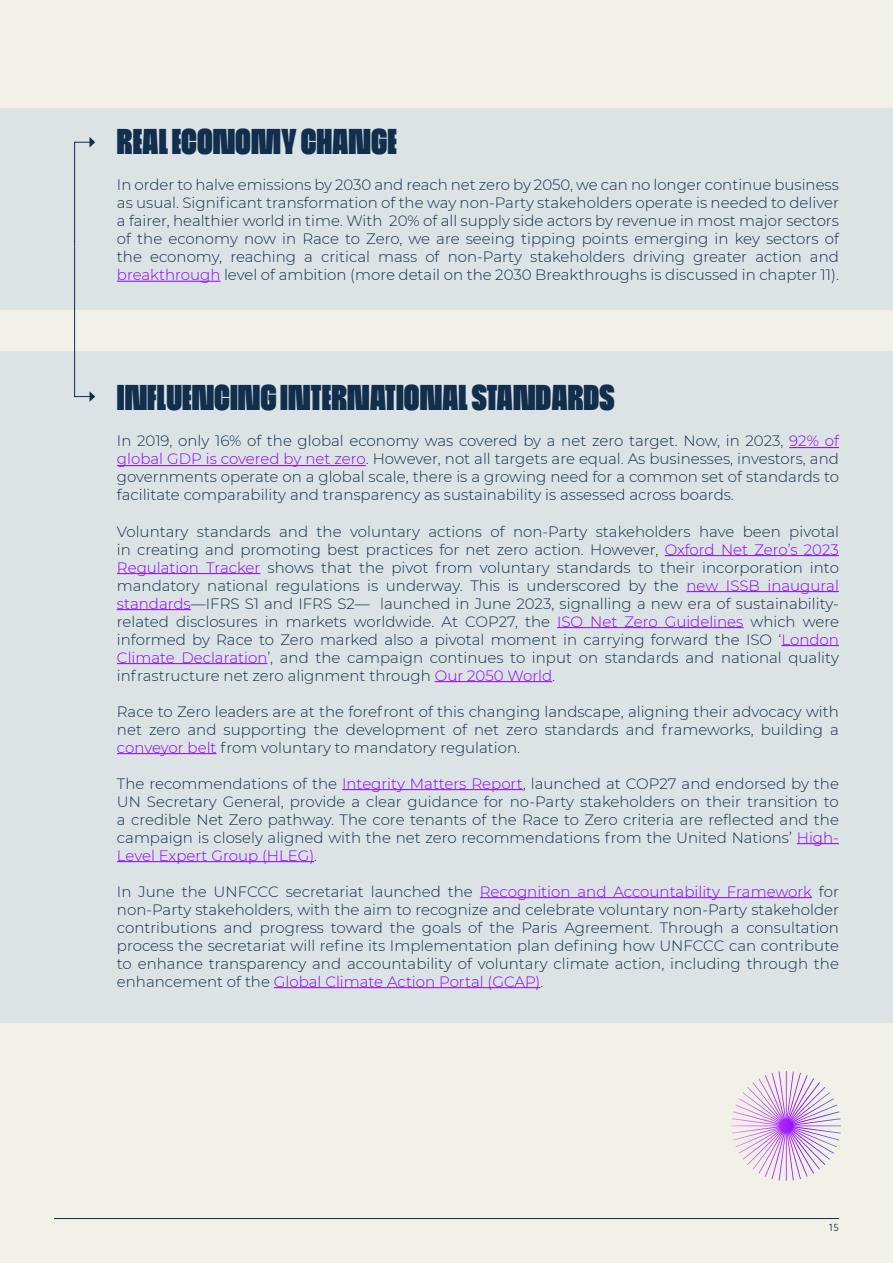
<style>
.page{position:relative;width:893px;height:1263px;background:#f2f1e8}
.page>*{position:absolute;margin:0;border:0;box-sizing:border-box;transform-origin:0 0}
.t1{font:36px "Cinderblock 50";color:#122e4d}
.t2{font:300 15px/18px "Montserrat";color:#122e4d;text-align:justify}
.t3{font:10.5px "Atten New";color:#112e4d}
.s1{color:#8900ff}
</style>
<div class="page">
<hr style="left:54px;top:1218px;width:785px;height:1px;background:#112e4d">
<div style="left:0;top:108px;width:893px;height:202px;background:#dce3e5"></div>
<div style="left:0;top:351px;width:893px;height:672px;background:#dce3e5"></div>
<hr style="left:117px;top:281px;width:103px;height:1px;background:#8900ff">
<hr style="left:789px;top:447px;width:50px;height:1px;background:#8900ff">
<hr style="left:117px;top:465px;width:249px;height:1px;background:#8900ff">
<hr style="left:665px;top:555px;width:174px;height:1px;background:#8900ff">
<hr style="left:117px;top:573px;width:143px;height:1px;background:#8900ff">
<hr style="left:686px;top:591px;width:153px;height:1px;background:#8900ff">
<hr style="left:117px;top:609px;width:74px;height:1px;background:#8900ff">
<hr style="left:557px;top:627px;width:186px;height:1px;background:#8900ff">
<hr style="left:781px;top:645px;width:58px;height:1px;background:#8900ff">
<hr style="left:117px;top:663px;width:150px;height:1px;background:#8900ff">
<hr style="left:435px;top:681px;width:117px;height:1px;background:#8900ff">
<hr style="left:117px;top:753px;width:99px;height:1px;background:#8900ff">
<hr style="left:342px;top:789px;width:181px;height:1px;background:#8900ff">
<hr style="left:797px;top:843px;width:42px;height:1px;background:#8900ff">
<hr style="left:117px;top:861px;width:197px;height:1px;background:#8900ff">
<hr style="left:480px;top:897px;width:332px;height:1px;background:#8900ff">
<hr style="left:274px;top:987px;width:266px;height:1px;background:#8900ff">
<svg style="left:74px;top:137px;width:21px;height:265px"></svg>
<p class="t1" style="left:117px;top:122px;width:282px">REAL ECONOMY CHANGE</p>
<p class="t2" style="left:117px;top:175px;width:724px">In order to halve emissions by 2030 and reach net zero by 2050, we can no longer continue business as usual. Significant transformation of the way non-Party stakeholders operate is needed to deliver a fairer, healthier world in time. With 20% of all supply side actors by revenue in most major sectors of the economy now in Race to Zero, we are seeing tipping points emerging in key sectors of the economy, reaching a critical mass of non-Party stakeholders driving greater action and <span class="s1">breakthrough</span> level of ambition (more detail on the 2030 Breakthroughs is discussed in chapter 11).</p>
<p class="t1" style="left:117px;top:378px;width:500px">INFLUENCING INTERNATIONAL STANDARDS</p>
<p class="t2" style="left:117px;top:432px;width:723px">In 2019, only 16% of the global economy was covered by a net zero target. Now, in 2023, <span class="s1">92% of global GDP is covered by net zero</span>. However, not all targets are equal. As businesses, investors, and governments operate on a global scale, there is a growing need for a common set of standards to facilitate comparability and transparency as sustainability is assessed across boards.</p>
<p class="t2" style="left:117px;top:522px;width:723px">Voluntary standards and the voluntary actions of non-Party stakeholders have been pivotal in creating and promoting best practices for net zero action. However, <span class="s1">Oxford Net Zero’s 2023<br>Regulation Tracker</span> shows that the pivot from voluntary standards to their incorporation into mandatory national regulations is underway. This is underscored by the <span class="s1">new ISSB inaugural standards</span>—IFRS S1 and IFRS S2— launched in June 2023, signalling a new era of sustainability&shy;related disclosures in markets worldwide. At COP27, the <span class="s1">ISO Net Zero Guidelines</span> which were informed by Race to Zero marked also a pivotal moment in carrying forward the ISO ‘<span class="s1">London Climate Declaration</span>’, and the campaign continues to input on standards and national quality infrastructure net zero alignment through <span class="s1">Our 2050 World</span>.</p>
<p class="t2" style="left:117px;top:702px;width:724px">Race to Zero leaders are at the forefront of this changing landscape, aligning their advocacy with net zero and supporting the development of net zero standards and frameworks, building a <span class="s1">conveyor belt</span> from voluntary to mandatory regulation.</p>
<p class="t2" style="left:117px;top:774px;width:723px">The recommendations of the <span class="s1">Integrity Matters Report</span>, launched at COP27 and endorsed by the UN Secretary General, provide a clear guidance for no-Party stakeholders on their transition to a credible Net Zero pathway. The core tenants of the Race to Zero criteria are reflected and the campaign is closely aligned with the net zero recommendations from the United Nations’ <span class="s1">High-Level Expert Group (HLEG)</span>.</p>
<p class="t2" style="left:117px;top:882px;width:724px">In June the UNFCCC secretariat launched the <span class="s1">Recognition and Accountability Framework</span> for non-Party stakeholders, with the aim to recognize and celebrate voluntary non-Party stakeholder contributions and progress toward the goals of the Paris Agreement. Through a consultation process the secretariat will refine its Implementation plan defining how UNFCCC can contribute to enhance transparency and accountability of voluntary climate action, including through the enhancement of the <span class="s1">Global Climate Action Portal (GCAP)</span>.</p>
<p class="t3" style="left:829px;top:1221px;width:11px">15</p>
</div>
